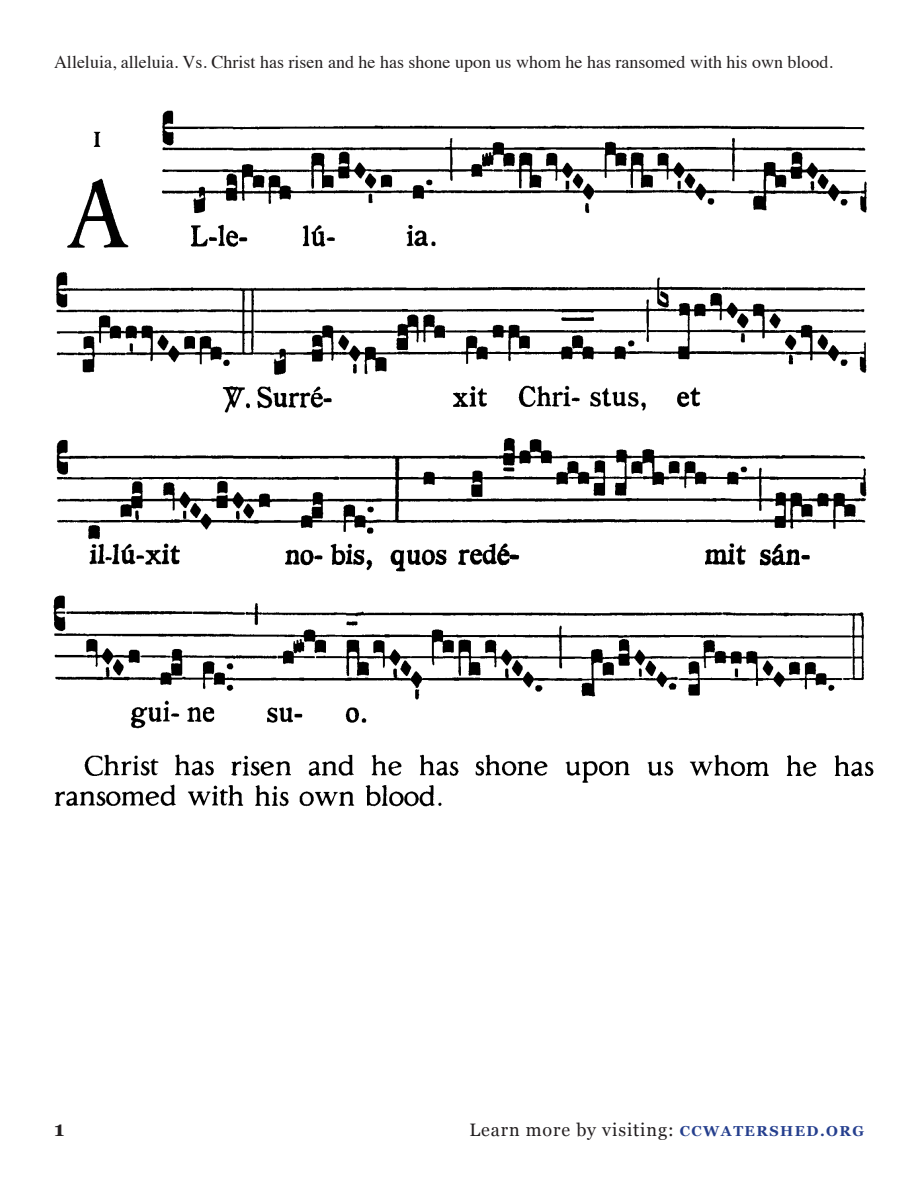
<style>
.page{position:relative;width:918px;height:1188px;background:#fff}
.page>*{position:absolute;margin:0;border:0;box-sizing:border-box;transform-origin:0 0}
.t1{font:700 21px "Georgia";color:#231f20}
.t2{font:18px "Times";color:#231f20}
.TRANSLATIONS{font:18px "Georgia";letter-spacing:.05em;color:#231f20}
.s1{font-weight:700;font-size:14.4px;color:#253f8e}
</style>
<div class="page">
<img style="left:53px;top:110px;width:821px;height:697px">
<p class="t2" style="left:54px;top:45px;width:781px">Alleluia, alleluia. Vs. Christ has risen and he has shone upon us whom he has ransomed with his own blood.</p>
<p class="t1" style="left:54px;top:1113px;width:12px">1</p>
<p class="TRANSLATIONS" style="left:469px;top:1117px;width:396px">Learn more by visiting: <span class="s1">CCWATERSHED.ORG</span></p>
</div>
